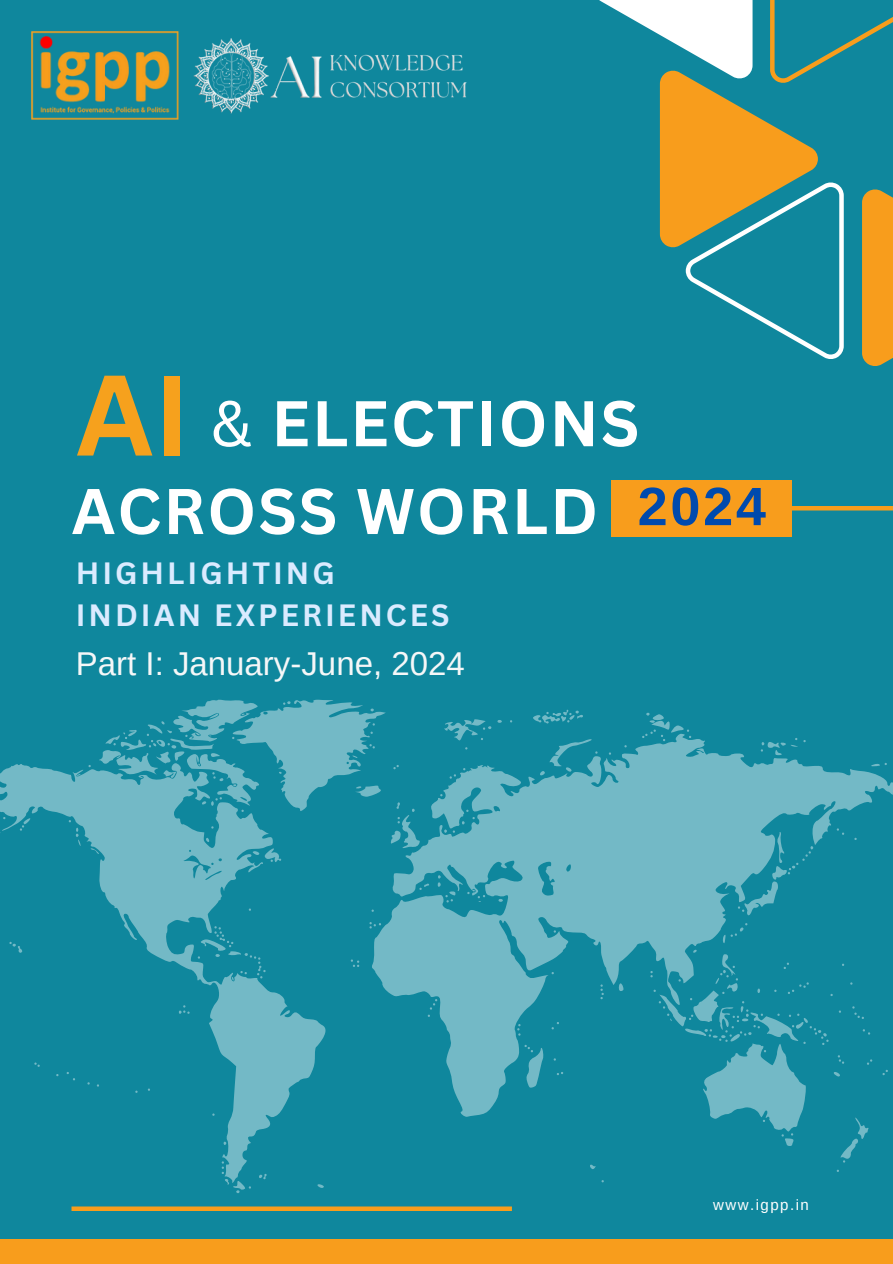
<style>
.page{position:relative;width:893px;height:1264px;background:#fff}
.page>*{position:absolute;margin:0;border:0;box-sizing:border-box;transform-origin:0 0}
.t1{font:700 111.9px "Canva Sans";color:#f6a11d}
.t2{font:700 63px/87.8px "Canva Sans";letter-spacing:.03em;color:#fff}
.t3{font:700 54px "Arimo";color:#004aad}
.t4{font:33px "Arimo";color:#f5f7f8}
.t5{font:700 30px/41.7px "Canva Sans";letter-spacing:.1em;color:#daebff}
.t6{font:15px "Arimo";letter-spacing:.1em;color:#fff}
.s1{font-weight:400}
</style>
<div class="page">
<div style="left:0;top:0;width:892px;height:1263px;background:#0f879d"></div>
<svg style="left:599px;top:0;width:60px;height:35px"></svg>
<svg style="left:659px;top:0;width:233px;height:359px"></svg>
<div style="left:862px;top:189px;width:30px;height:177px;background:#f89d1c"></div>
<div style="left:611px;top:480px;width:181px;height:56px;background:#f89d1c"></div>
<div style="left:0;top:1238px;width:892px;height:25px;background:#f89d1c"></div>
<svg style="left:71px;top:1206px;width:441px;height:4px;background:#da9a2b"></svg>
<hr style="left:747px;top:506px;width:145px;height:4px;background:#f89d1c">
<svg style="left:0;top:699px;width:892px;height:494px"></svg>
<img style="left:31px;top:31px;width:436px;height:88px">
<p class="t1" style="left:76px;top:336px;width:116px">AI</p>
<h1 class="t2" style="left:71px;top:378px;width:569px;text-indent:139px"><span class="s1">&amp;</span> ELECTIONS<br>ACROSS WORLD</h1>
<p class="t3" style="left:637px;top:476px;width:130px">2024</p>
<h3 class="t5" style="left:76px;top:552px;width:375px">HIGHLIGHTING<br>INDIAN EXPERIENCES</h3>
<h2 class="t4" style="left:76px;top:645px;width:390px">Part I: January-June, 2024</h2>
<p class="t6" style="left:713px;top:1196px;width:97px">www.igpp.in</p>
</div>
